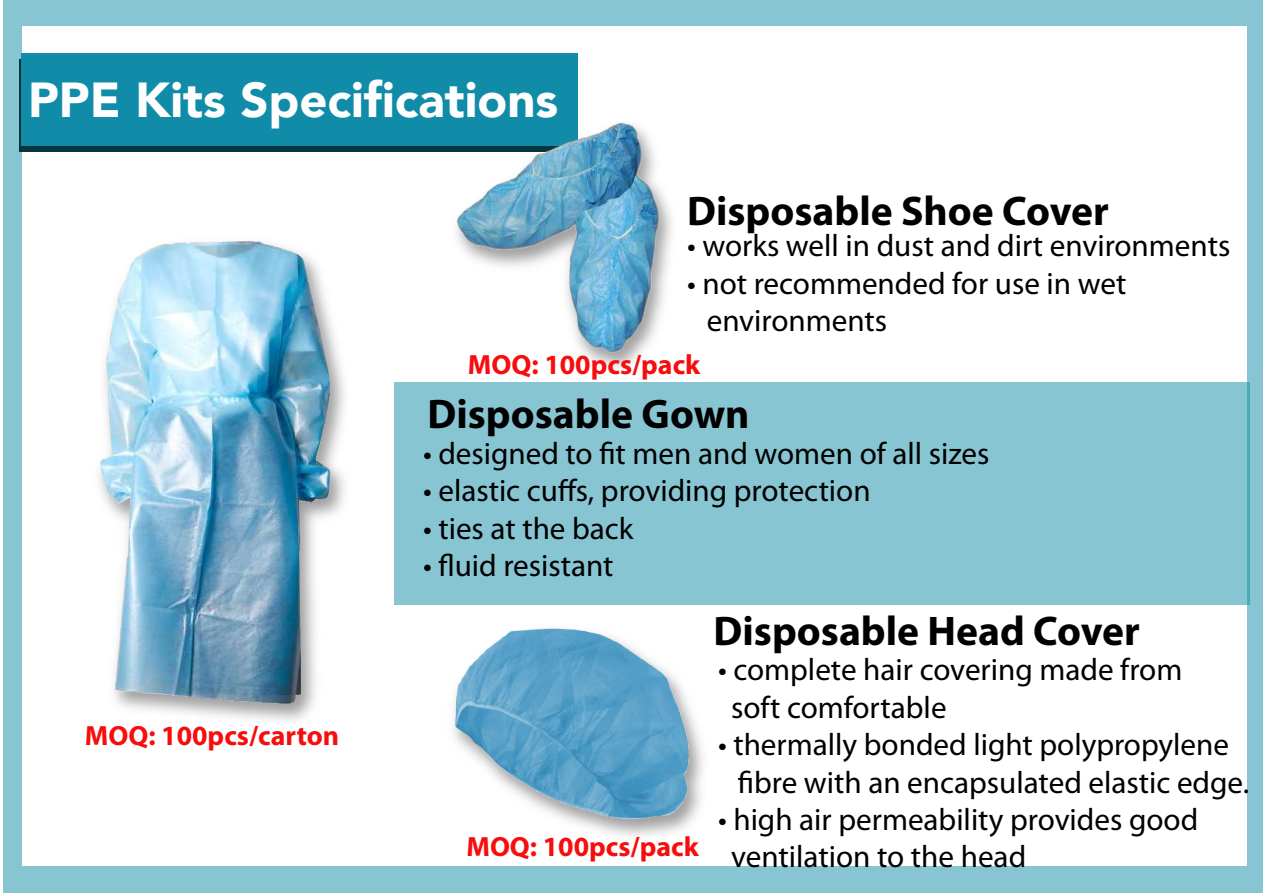
<style>
.page{position:relative;width:1263px;height:893px;background:#fff}
.page>*{position:absolute;margin:0;border:0;box-sizing:border-box;transform-origin:0 0}
.t1{font:900 49.05px "Avenir LT";color:#fff}
.t2{font:700 41.55px "Myriad Pro";color:#000}
.t3{font:condensed 31.2px/37.3px "Myriad Pro";color:#000}
.t4{font:700 27.9px "Myriad Pro";color:#f70d0d}
</style>
<div class="page">
<div style="left:3px;top:0;width:1260px;height:892px;background:#88c5d3"></div>
<div style="left:23px;top:26px;width:1224px;height:839px;background:#fff"></div>
<div style="left:20px;top:59px;width:556px;height:93px;background:#07353d"></div>
<div style="left:21px;top:53px;width:556px;height:93px;background:#118ca8"></div>
<img style="left:427px;top:604px;width:289px;height:262px">
<img style="left:577px;top:113px;width:95px;height:256px">
<img style="left:456px;top:122px;width:211px;height:231px">
<div style="left:394px;top:382px;width:856px;height:222px;background:#88c5d3"></div>
<img style="left:95px;top:239px;width:246px;height:475px">
<h1 class="t1" style="left:28px;top:70px;width:532px">PPE Kits Specifications</h1>
<h2 class="t2" style="left:687px;top:184px;width:423px">Disposable Shoe Cover</h2>
<p class="t3" style="left:687px;top:228px;width:545px">• works well in dust and dirt environments</p>
<p class="t3" style="left:707px;top:265px;width:421px;text-indent:-20px">• not recommended for use in wet environments</p>
<p class="t4" style="left:468px;top:346px;width:234px">MOQ: 100pcs/pack</p>
<h2 class="t2" style="left:427px;top:387px;width:324px">Disposable Gown</h2>
<p class="t3" style="left:423px;top:435px;width:568px">• designed to fit men and women of all sizes</p>
<p class="t3" style="left:423px;top:473px;width:449px">• elastic cuffs, providing protection</p>
<p class="t3" style="left:423px;top:510px;width:212px">• ties at the back</p>
<p class="t3" style="left:423px;top:547px;width:192px">• fluid resistant</p>
<p class="t4" style="left:85px;top:717px;width:256px">MOQ: 100pcs/carton</p>
<p class="t4" style="left:466px;top:828px;width:234px">MOQ: 100pcs/pack</p>
<h2 class="t2" style="left:713px;top:604px;width:428px">Disposable Head Cover</h2>
<p class="t3" style="left:731px;top:652px;width:453px;text-indent:-13px">• complete hair covering made from soft comfortable</p>
<p class="t3" style="left:738px;top:727px;width:513px;text-indent:-20px">• thermally bonded light polypropylene fibre with an encapsulated elastic edge.</p>
<p class="t3" style="left:731px;top:801px;width:468px;text-indent:-13px">• high air permeability provides good ventilation to the head</p>
</div>
